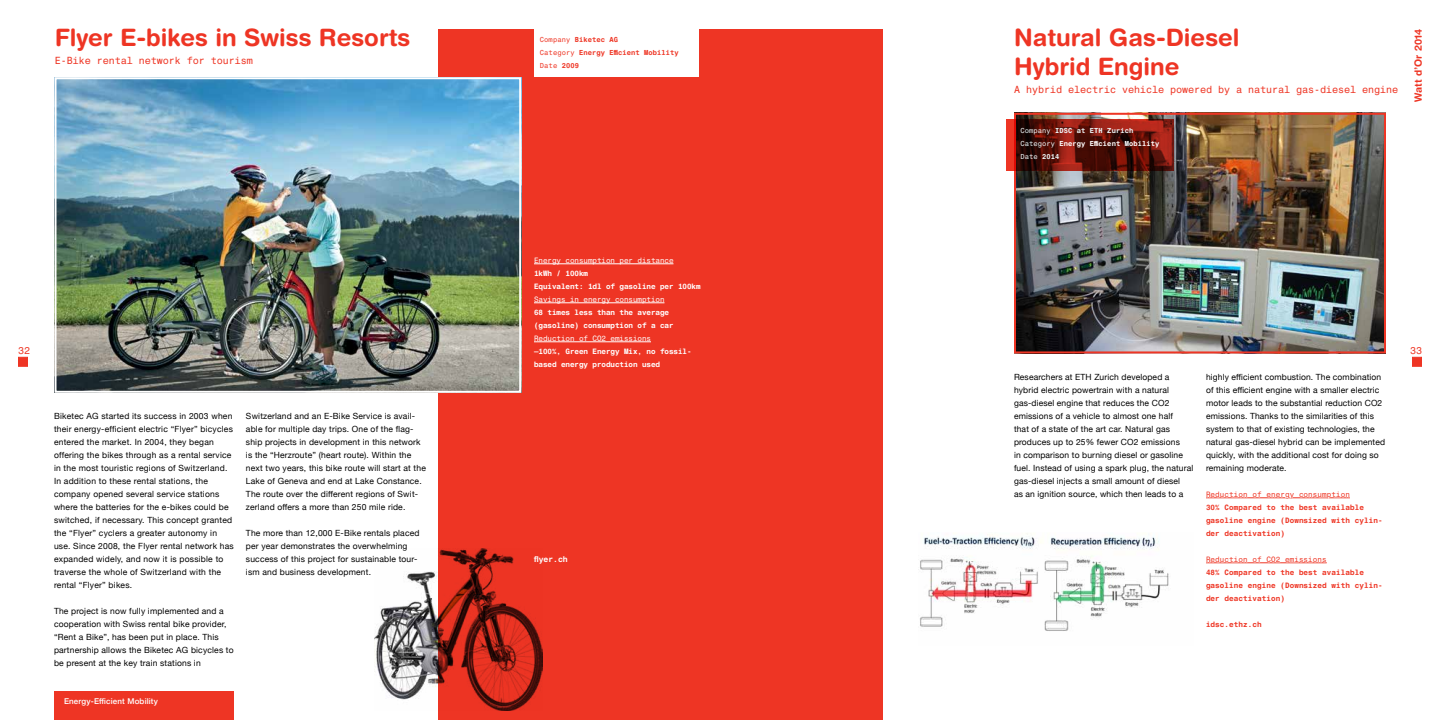
<style>
.page{position:relative;width:1440px;height:720px;background:#fff}
.page>*{position:absolute;margin:0;border:0;box-sizing:border-box;transform-origin:0 0}
.t1{font:700 24px/28.8px "Helvetica Rounded LT Std";color:#ee3524}
.t2{font:10px "Helvetica Monospaced Pro";color:#ee3524}
.t3{font:700 10px "Helvetica Rounded LT Std";letter-spacing:.01em;color:#ee3524}
.t4{font:8.5px/13px "Helvetica Neue";letter-spacing:.02em;color:#000}
.t5{font:500 8px "Helvetica Neue";letter-spacing:.02em;color:#fff}
.t6{font:700 8px "Helvetica Monospaced Pro";color:#fff}
.t7{font:700 7.5px/13px "Helvetica Monospaced Pro";letter-spacing:.02em;color:#ee3524}
.t8{font:700 7.5px/13px "Helvetica Monospaced Pro";color:#fff}
.t9{font:7.5px "Helvetica Monospaced Pro";color:#fff}
.t10{font:7.5px "Helvetica Monospaced Pro";letter-spacing:.02em;color:#ee3524}
.t11{font:700 7px/13px "Helvetica Monospaced Pro";letter-spacing:.02em;color:#fff}
.t12{font:700 7px/13px "Helvetica Monospaced Pro";letter-spacing:.02em;color:#ee3524}
.s1{font-weight:400}
.s2{font-weight:400;color:#eff8fa}
.s3{color:#eff8fa}
</style>
<div class="page">
<div style="left:54px;top:691px;width:180px;height:29px;background:#ee3524"></div>
<img style="left:1017px;top:116px;width:366px;height:234px">
<div style="left:1014px;top:113px;width:372px;height:240px;border:2px solid #ee3524"></div>
<svg style="left:1007px;top:120px;width:167px;height:51px;background:#69140b"></svg>
<img style="left:918px;top:533px;width:251px;height:98px">
<hr style="left:1206px;top:562px;width:121px;height:1px;background:#ee3524">
<svg style="left:1206px;top:497px;width:144px;height:2px"></svg>
<img style="left:374px;top:571px;width:64px;height:129px">
<div style="left:438px;top:29px;width:445px;height:691px;background:#ee3524"></div>
<div style="left:534px;top:27px;width:164px;height:50px;background:#fff"></div>
<hr style="left:534px;top:263px;width:139px;height:1px;background:#fff">
<hr style="left:534px;top:302px;width:130px;height:1px;background:#fff">
<hr style="left:534px;top:341px;width:117px;height:1px;background:#fff">
<img style="left:58px;top:80px;width:460px;height:310px">
<div style="left:55px;top:77px;width:466px;height:316px;border:2px solid #fff"></div>
<div style="left:1412px;top:357px;width:10px;height:10px;background:#ee3524;border:1px solid #ee3524"></div>
<div style="left:18px;top:357px;width:10px;height:10px;background:#ee3524;border:1px solid #ee3524"></div>
<h1 class="t1" style="left:55px;top:23px;width:357px">Flyer E-bikes in Swiss Resorts</h1>
<p class="t2" style="left:55px;top:55px;width:200px">E-Bike rental network for tourism</p>
<p class="t12" style="left:540px;top:33px;width:140px"><span class="s1">Company</span> Biketec AG<br><span class="s1">Category</span> Energy Efficient Mobility<br><span class="s1">Date</span> 2009</p>
<h1 class="t1" style="left:1014px;top:23px;width:227px">Natural Gas-Diesel<br>Hybrid Engine</h1>
<p class="t2" style="left:1014px;top:84px;width:385px">A hybrid electric vehicle powered by a natural gas-diesel engine</p>
<p class="t11" style="left:1021px;top:124px;width:140px"><span class="s2">Company</span> <span class="s3">IDSC at ETH Zurich<br></span><span class="s2">Category</span> Energy Efficient Mobility<br><span class="s2">Date</span> <span class="s3">2014</span></p>
<p class="t3" style="left:1412px;top:102px;width:75px;rotate:-90deg">Watt d’Or 2014</p>
<p class="t9" style="left:534px;top:256px;width:141px">Energy consumption per distance</p>
<p class="t8" style="left:534px;top:267px;width:168px">1kWh / 100km<br>Equivalent: 1dl of gasoline per 100km</p>
<p class="t9" style="left:534px;top:295px;width:132px">Savings in energy consumption</p>
<p class="t8" style="left:534px;top:306px;width:141px">68 times less than the average (gasoline) consumption of a car</p>
<p class="t9" style="left:534px;top:334px;width:118px">Reduction of CO2 emissions</p>
<p class="t8" style="left:534px;top:345px;width:159px">—100%, Green Energy Mix, no fossil&shy;based energy production used</p>
<p class="t2" style="left:18px;top:344px;width:13px">32</p>
<p class="t2" style="left:1410px;top:344px;width:13px">33</p>
<p class="t4" style="left:54px;top:410px;width:181px">Biketec AG started its success in 2003 when their energy-efficient electric “Flyer” bicycles entered the market. In 2004, they began offering the bikes through as a rental service in the most touristic regions of Switzerland.<br>In addition to these rental stations, the company opened several service stations where the batteries for the e-bikes could be switched, if necessary. This concept granted the “Flyer” cyclers a greater autonomy in use. Since 2008, the Flyer rental network has expanded widely, and now it is possible to traverse the whole of Switzerland with the rental “Flyer” bikes.</p>
<p class="t4" style="left:54px;top:605px;width:181px">The project is now fully implemented and a cooperation with Swiss rental bike provider, “Rent a Bike”, has been put in place. This partnership allows the Biketec AG bicycles to be present at the key train stations in</p>
<p class="t5" style="left:64px;top:694px;width:95px">Energy-Efficient Mobility</p>
<p class="t4" style="left:246px;top:410px;width:181px">Switzerland and an E-Bike Service is avail&shy;able for multiple day trips. One of the flag&shy;ship projects in development in this network is the “Herzroute” (heart route). Within the next two years, this bike route will start at the Lake of Geneva and end at Lake Constance.<br>The route over the different regions of Swit&shy;zerland offers a more than 250 mile ride.</p>
<p class="t4" style="left:246px;top:527px;width:175px">The more than 12,000 E-Bike rentals placed per year demonstrates the overwhelming success of this project for sustainable tour&shy;ism and business development.</p>
<p class="t6" style="left:534px;top:554px;width:35px">flyer.ch</p>
<p class="t4" style="left:1014px;top:371px;width:181px">Researchers at ETH Zurich developed a hybrid electric powertrain with a natural gas-diesel engine that reduces the CO2 emissions of a vehicle to almost one half<br>that of a state of the art car. Natural gas produces up to 25% fewer CO2 emissions<br>in comparison to burning diesel or gasoline fuel. Instead of using a spark plug, the natural gas-diesel injects a small amount of diesel<br>as an ignition source, which then leads to a</p>
<p class="t4" style="left:1206px;top:371px;width:181px">highly efficient combustion. The combination of this efficient engine with a smaller electric motor leads to the substantial reduction CO2 emissions. Thanks to the similarities of this system to that of existing technologies, the natural gas-diesel hybrid can be implemented quickly, with the additional cost for doing so remaining moderate.</p>
<p class="t10" style="left:1206px;top:490px;width:146px">Reduction of energy consumption</p>
<p class="t7" style="left:1206px;top:501px;width:178px">30% Compared to the best available gasoline engine (Downsized with cylin&shy;der deactivation)</p>
<p class="t10" style="left:1206px;top:555px;width:122px">Reduction of CO2 emissions</p>
<p class="t7" style="left:1206px;top:566px;width:178px">48% Compared to the best available gasoline engine (Downsized with cylin&shy;der deactivation)</p>
<p class="t7" style="left:1206px;top:618px;width:57px">idsc.ethz.ch</p>
</div>
